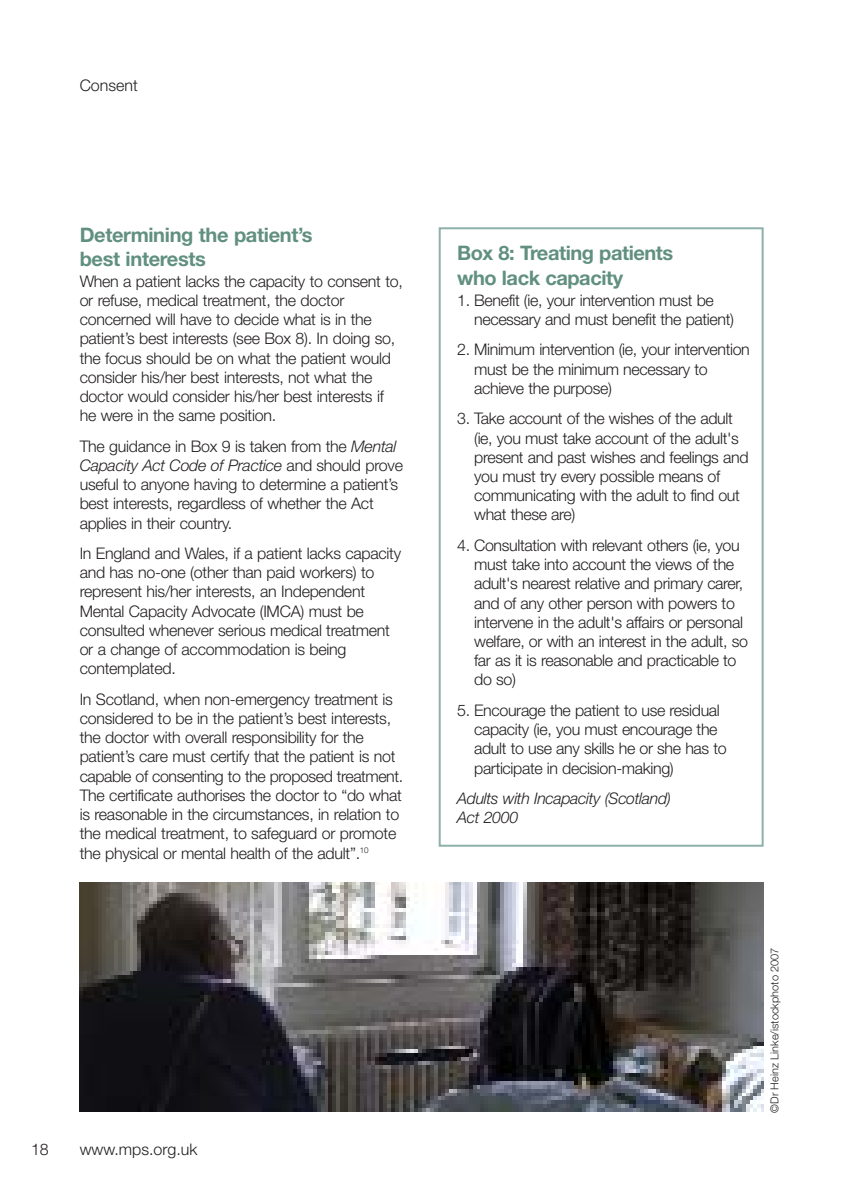
<style>
.page{position:relative;width:843px;height:1190px;background:#fff}
.page>*{position:absolute;margin:0;border:0;box-sizing:border-box;transform-origin:0 0}
.t1{font:700 20px/24px "Helvetica Neue LT Std";letter-spacing:-.02em;color:#619080}
.t2{font:300 16px/19.2px "Helvetica Neue LT Std";letter-spacing:-.015em;color:#231f20}
.t3{font:italic 300 16px/19.2px "Helvetica Neue LT Std";letter-spacing:-.02em;color:#231f20}
.t4{font:300 11px "Helvetica Neue LT Std";color:#231f20}
.s1{font-style:italic}
</style>
<div class="page">
<div style="left:438px;top:227px;width:325px;height:619px;border:2px solid #8db1ab"></div>
<img style="left:80px;top:882px;width:683px;height:230px">
<p class="t2" style="left:80px;top:78px;width:60px">Consent</p>
<p class="t1" style="left:80px;top:224px;width:234px">Determining the patient’s best interests</p>
<p class="t2" style="left:80px;top:273px;width:324px">When a patient lacks the capacity to consent to, or refuse, medical treatment, the doctor concerned will have to decide what is in the patient’s best interests (see Box 8). In doing so, the focus should be on what the patient would consider his/her best interests, not what the doctor would consider his/her best interests if he were in the same position.</p>
<p class="t2" style="left:80px;top:438px;width:324px">The guidance in Box 9 is taken from the <span class="s1">Mental Capacity Act Code of Practice</span> and should prove useful to anyone having to determine a patient’s best interests, regardless of whether the Act applies in their country.</p>
<p class="t2" style="left:80px;top:545px;width:323px">In England and Wales, if a patient lacks capacity and has no-one (other than paid workers) to represent his/her interests, an Independent Mental Capacity Advocate (IMCA) must be consulted whenever serious medical treatment or a change of accommodation is being contemplated.</p>
<p class="t2" style="left:80px;top:691px;width:325px">In Scotland, when non-emergency treatment is considered to be in the patient’s best interests, the doctor with overall responsibility for the patient’s care must certify that the patient is not capable of consenting to the proposed treatment.<br>The certificate authorises the doctor to “do what is reasonable in the circumstances, in relation to the medical treatment, to safeguard or promote the physical or mental health of the adult”.<sup>10</sup></p>
<p class="t2" style="left:31px;top:1141px;width:19px">18</p>
<p class="t2" style="left:80px;top:1141px;width:119px">www.mps.org.uk</p>
<p class="t1" style="left:457px;top:243px;width:217px">Box 8: Treating patients who lack capacity</p>
<p class="t2" style="left:474px;top:292px;width:261px;text-indent:-17px">1. Benefit (ie, your intervention must be necessary and must benefit the patient)</p>
<p class="t2" style="left:474px;top:342px;width:277px;text-indent:-17px">2. Minimum intervention (ie, your intervention must be the minimum necessary to achieve the purpose)</p>
<p class="t2" style="left:474px;top:411px;width:276px;text-indent:-17px">3. Take account of the wishes of the adult (ie, you must take account of the adult's present and past wishes and feelings and you must try every possible means of communicating with the adult to find out what these are)</p>
<p class="t2" style="left:474px;top:537px;width:275px;text-indent:-17px">4. Consultation with relevant others (ie, you must take into account the views of the adult's nearest relative and primary carer, and of any other person with powers to intervene in the adult's affairs or personal welfare, or with an interest in the adult, so far as it is reasonable and practicable to do so)</p>
<p class="t2" style="left:474px;top:702px;width:254px;text-indent:-17px">5. Encourage the patient to use residual capacity (ie, you must encourage the adult to use any skills he or she has to participate in decision-making)</p>
<p class="t3" style="left:457px;top:790px;width:215px">Adults with Incapacity (Scotland)<br>Act 2000</p>
<p class="t4" style="left:770px;top:1112px;width:167px;rotate:-90deg">©Dr Heinz Linke/istockphoto 2007</p>
</div>
